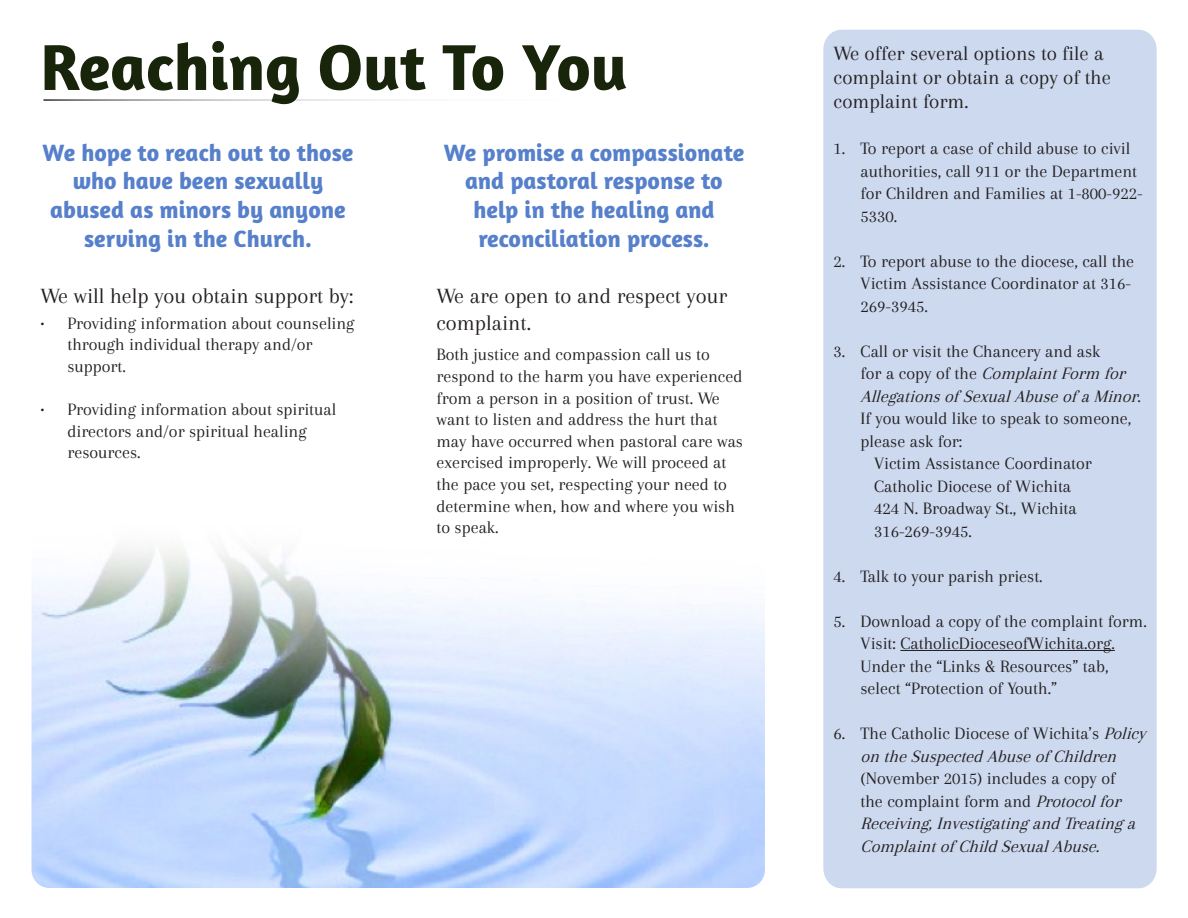
<style>
.page{position:relative;width:1188px;height:918px;background:#fff}
.page>*{position:absolute;margin:0;border:0;box-sizing:border-box;transform-origin:0 0}
.t1{font:700 66px "Amaranth";color:#18250b}
.t2{font:700 24px/28.8px "Amaranth";color:#5680cb;text-align:center}
.t3{font:22.5px/27px "Arapey";color:#231f20}
.t4{font:21px/24px "Arapey";color:#231f20}
.t5{font:18px/21.6px "Arapey";color:#231f20}
.t6{font:italic 18px/22.5px "Arapey";color:#231f20;text-align:center}
.s1{font-style:normal}
</style>
<div class="page">
<img style="left:32px;top:548px;width:733px;height:340px">
<div style="left:823px;top:30px;width:334px;height:858px;background:#ccd9ef;border-radius:19px"></div>
<hr style="left:900px;top:650px;width:215px;height:1px;background:#231f20">
<h1 class="t1" style="left:40px;top:26px;width:588px">Reaching Out To You</h1>
<h2 class="t2" style="left:43px;top:137px;width:312px">We hope to reach out to those who have been sexually abused as minors by anyone serving in the Church.</h2>
<p class="t3" style="left:40px;top:282px;width:314px">We will help you obtain support by:</p>
<p class="t5" style="left:68px;top:312px;width:288px;text-indent:-27px">• Providing information about counseling through individual therapy and/or support.</p>
<p class="t5" style="left:68px;top:399px;width:270px;text-indent:-27px">• Providing information about spiritual directors and/or spiritual healing resources.</p>
<h2 class="t2" style="left:444px;top:137px;width:302px">We promise a compassionate and pastoral response to help in the healing and reconciliation process.</h2>
<p class="t3" style="left:436px;top:282px;width:292px">We are open to and respect your complaint.</p>
<p class="t5" style="left:436px;top:344px;width:308px">Both justice and compassion call us to respond to the harm you have experienced from a person in a position of trust. We want to listen and address the hurt that may have occurred when pastoral care was exercised improperly. We will proceed at the pace you set, respecting your need to determine when, how and where you wish to speak.</p>
<p class="t4" style="left:834px;top:41px;width:279px">We offer several options to file a complaint or obtain a copy of the complaint form.</p>
<p class="t5" style="left:861px;top:137px;width:284px;line-height:22.5px;text-indent:-27px">1. To report a case of child abuse to civil authorities, call 911 or the Department for Children and Families at 1-800-922-<br>5330.</p>
<p class="t5" style="left:861px;top:250px;width:275px;line-height:22.5px;text-indent:-27px">2. To report abuse to the diocese, call the<br>Victim Assistance Coordinator at 316-<br>269-3945.</p>
<p class="t5" style="left:834px;top:340px;width:268px">3. Call or visit the Chancery and ask</p>
<p class="t6" style="left:861px;top:362px;width:271px"><span class="s1">f o r a c o p y o f t h e</span> ComplaintForm for</p>
<p class="t6" style="left:861px;top:385px;width:284px">AllegationsofSexualAbuseofaMinor<span class="s1">.</span></p>
<p class="t5" style="left:861px;top:408px;width:272px">If you would like to speak to someone,</p>
<p class="t5" style="left:861px;top:430px;width:103px">please ask for:</p>
<p class="t5" style="left:874px;top:453px;width:219px">Victim Assistance Coordinator</p>
<p class="t5" style="left:874px;top:475px;width:199px">Catholic Diocese of Wichita</p>
<p class="t5" style="left:874px;top:498px;width:204px">424 N. Broadway St., Wichita</p>
<p class="t5" style="left:874px;top:520px;width:100px">316-269-3945.</p>
<p class="t5" style="left:834px;top:565px;width:211px">4. Talk to your parish priest.</p>
<p class="t5" style="left:861px;top:610px;width:288px;line-height:22.5px;text-indent:-27px">5. Download a copy of the complaint form.<br>Visit: CatholicDioceseofWichita.org.<br>Under the “Links &amp; Resources” tab, select “Protection of Youth.”</p>
<p class="t6" style="left:834px;top:722px;width:313px"><span class="s1">6. The Catholic Diocese of Wichita’s</span> Policy on theSuspectedAbuseofChildren</p>
<p class="t6" style="left:861px;top:767px;width:281px;text-align:left"><span class="s1">(November 2015) includes a copy of the complaint form and</span> Protocolfor Receiving,InvestigatingandTreatinga ComplaintofChildSexualAbuse.</p>
</div>
